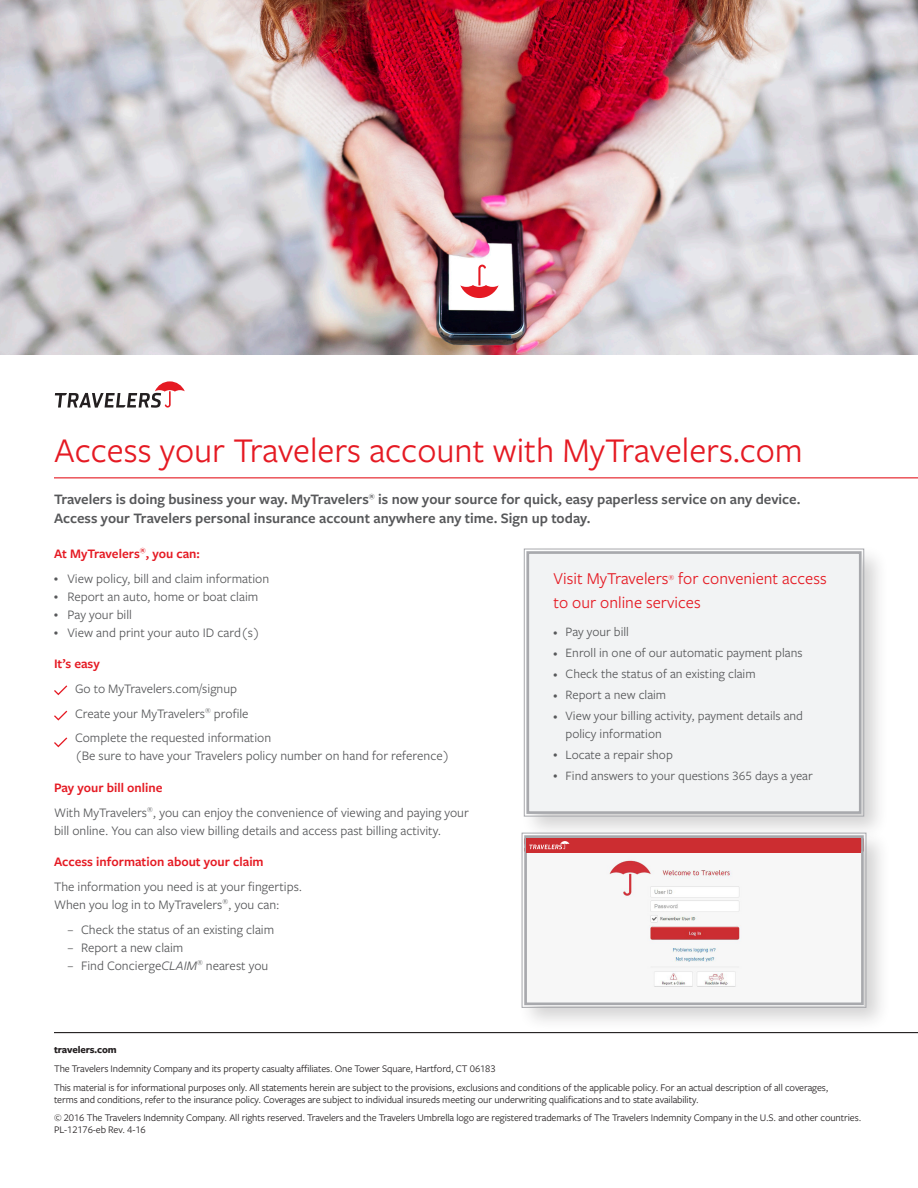
<style>
.page{position:relative;width:918px;height:1188px;background:#fff}
.page>*{position:absolute;margin:0;border:0;box-sizing:border-box;transform-origin:0 0}
.t1{font:36px "Freight Sans Pro";color:#e51a23}
.t2{font:17.25px/23.9px "Freight Sans Pro";color:#e51a23}
.Body_copy{font:600 15px/19.5px "Freight Sans Pro";color:#57585a}
.Body_copy-2{font:13.5px/18px "Freight Sans Pro";color:#57585a}
.t3{font:600 13.5px "Freight Sans Pro";color:#e51a23}
.t4{font:13.35px/17.2px "Freight Sans Pro";color:#57585a}
.Disclaimer{font:10.5px/12px "Freight Sans Pro";letter-spacing:-.01em;color:#231f20}
.Disclaimer-2{font:700 10.5px "Freight Sans Pro";letter-spacing:-.01em;color:#231f20}
.s1{font-size:8.55px}
.s2{font-style:italic}
</style>
<div class="page">
<div style="left:519px;top:544px;width:371px;height:298px;background:#231f20;opacity:.2"></div>
<div style="left:523px;top:548px;width:342px;height:269px;background:#f2f3f4"></div>
<div style="left:526px;top:551px;width:336px;height:263px;border:3px solid #a8a9ad"></div>
<hr style="left:54px;top:1032px;width:864px;height:1px;background:#231f20">
<svg style="left:55px;top:381px;width:130px;height:27px"></svg>
<hr style="left:54px;top:477px;width:864px;height:1px;background:#e51a23">
<div style="left:517px;top:828px;width:375px;height:205px;background:#231f20;opacity:.2"></div>
<svg style="left:521px;top:832px;width:346px;height:176px"></svg>
<div style="left:524px;top:835px;width:340px;height:170px;border:3px solid #a8a9ad"></div>
<svg style="left:54px;top:685px;width:13px;height:10px"></svg>
<svg style="left:54px;top:711px;width:13px;height:10px"></svg>
<svg style="left:54px;top:737px;width:13px;height:10px"></svg>
<img style="left:0;top:0;width:918px;height:354px">
<svg style="left:460px;top:265px;width:38px;height:33px"></svg>
<div style="left:526px;top:838px;width:335px;height:14px;background:#cc2d31"></div>
<svg style="left:529px;top:841px;width:40px;height:8px"></svg>
<p class="t1" style="left:54px;top:427px;width:750px">Access your Travelers account with MyTravelers.com</p>
<p class="Body_copy" style="left:54px;top:489px;width:748px">Travelers is doing business your way. MyTravelers<sup>®</sup> is now your source for quick, easy paperless service on any device.<br>Access your Travelers personal insurance account anywhere any time. Sign up today.</p>
<p class="t3" style="left:54px;top:544px;width:147px">At MyTravelers<sup>®</sup>, you can:</p>
<p class="Body_copy-2" style="left:54px;top:569px;width:217px"><span class="s1">•</span> View policy, bill and claim information</p>
<p class="Body_copy-2" style="left:54px;top:587px;width:206px"><span class="s1">•</span> Report an auto, home or boat claim</p>
<p class="Body_copy-2" style="left:54px;top:605px;width:79px"><span class="s1">•</span> Pay your bill</p>
<p class="Body_copy-2" style="left:54px;top:623px;width:207px"><span class="s1">•</span> View and print your auto ID card(s)</p>
<p class="t3" style="left:54px;top:655px;width:47px">It’s easy</p>
<p class="Body_copy-2" style="left:75px;top:679px;width:164px">Go to MyTravelers.com/signup</p>
<p class="Body_copy-2" style="left:75px;top:704px;width:175px">Create your MyTravelers<sup>®</sup> profile</p>
<p class="Body_copy-2" style="left:75px;top:729px;width:376px">Complete the requested information<br>(Be sure to have your Travelers policy number on hand for reference)</p>
<p class="t3" style="left:54px;top:778px;width:110px">Pay your bill online</p>
<p class="Body_copy-2" style="left:54px;top:803px;width:416px">With MyTravelers<sup>®</sup>, you can enjoy the convenience of viewing and paying your bill online. You can also view billing details and access past billing activity.</p>
<p class="t3" style="left:54px;top:853px;width:211px">Access information about your claim</p>
<p class="Body_copy-2" style="left:54px;top:877px;width:250px">The information you need is at your fingertips.<br>When you log in to MyTravelers<sup>®</sup>, you can:</p>
<p class="Body_copy-2" style="left:68px;top:920px;width:208px">– Check the status of an existing claim</p>
<p class="Body_copy-2" style="left:68px;top:938px;width:117px">– Report a new claim</p>
<p class="Body_copy-2" style="left:68px;top:956px;width:202px">– Find Concierge<span class="s2">CLAIM</span><sup>®</sup> nearest you</p>
<p class="t2" style="left:554px;top:566px;width:275px">Visit MyTravelers<sup>®</sup> for convenient access to our online services</p>
<p class="t4" style="left:554px;top:623px;width:77px"><span class="s1">•</span> Pay your bill</p>
<p class="t4" style="left:554px;top:644px;width:250px"><span class="s1">•</span> Enroll in one of our automatic payment plans</p>
<p class="t4" style="left:554px;top:665px;width:204px"><span class="s1">•</span> Check the status of an existing claim</p>
<p class="t4" style="left:554px;top:686px;width:114px"><span class="s1">•</span> Report a new claim</p>
<p class="t4" style="left:566px;top:707px;width:239px;text-indent:-12px"><span class="s1">•</span> View your billing activity, payment details and policy information</p>
<p class="t4" style="left:554px;top:745px;width:121px"><span class="s1">•</span> Locate a repair shop</p>
<p class="t4" style="left:554px;top:766px;width:261px"><span class="s1">•</span> Find answers to your questions 365 days a year</p>
<p class="Disclaimer-2" style="left:54px;top:1043px;width:64px">travelers.com</p>
<p class="Disclaimer" style="left:54px;top:1062px;width:443px">The Travelers Indemnity Company and its property casualty affiliates. One Tower Square, Hartford, CT 06183</p>
<p class="Disclaimer" style="left:54px;top:1081px;width:776px">This material is for informational purposes only. All statements herein are subject to the provisions, exclusions and conditions of the applicable policy. For an actual description of all coverages, terms and conditions, refer to the insurance policy. Coverages are subject to individual insureds meeting our underwriting qualifications and to state availability.</p>
<p class="Disclaimer" style="left:54px;top:1112px;width:809px">© 2016 The Travelers Indemnity Company. All rights reserved. Travelers and the Travelers Umbrella logo are registered trademarks of The Travelers Indemnity Company in the U.S. and other countries.<br>PL-12176-eb Rev. 4-16</p>
</div>
